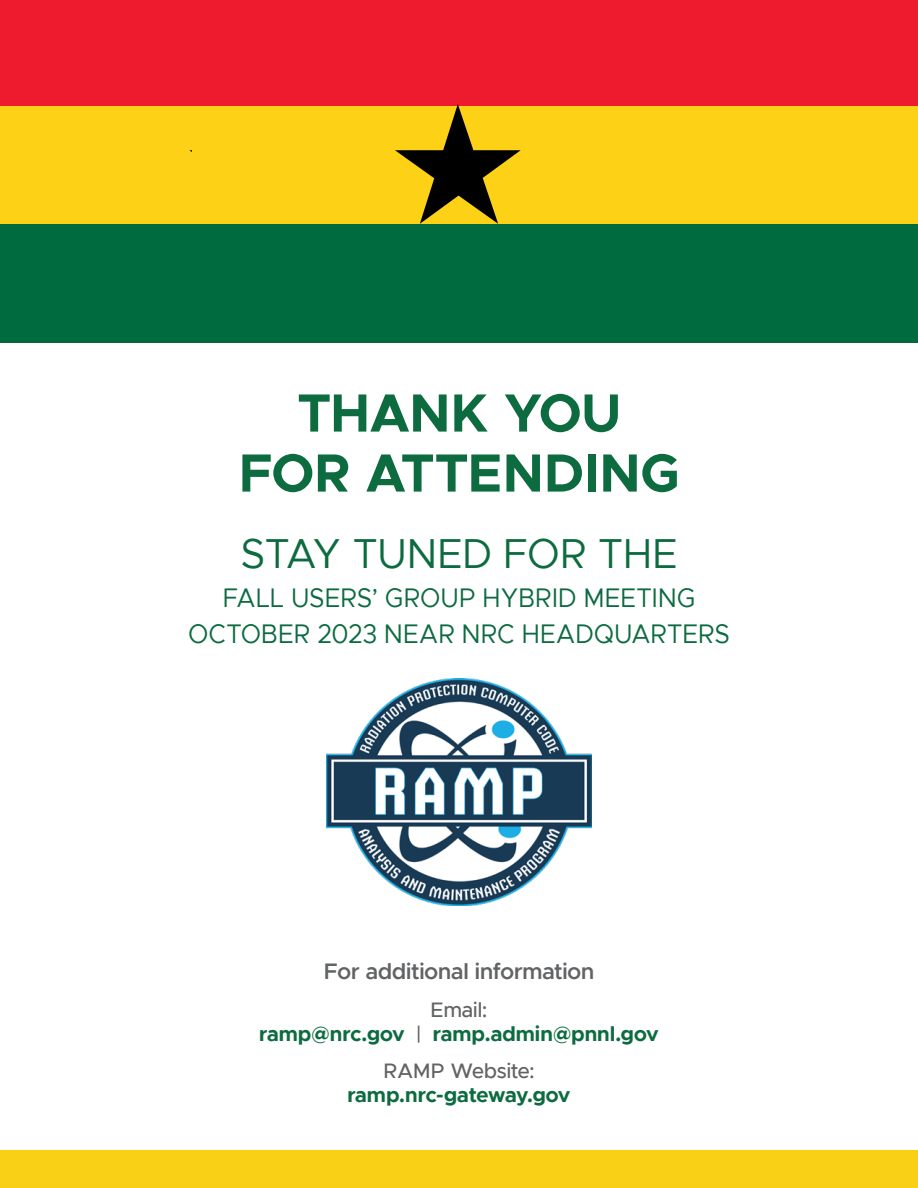
<style>
.page{position:relative;width:918px;height:1188px;background:#fff}
.page>*{position:absolute;margin:0;border:0;box-sizing:border-box;transform-origin:0 0}
.centered_heading{font:700 54px/60px "Metropolis";letter-spacing:-.005em;color:#0d6b40;text-align:center}
.centered_heading-2{font:42px "Metropolis";letter-spacing:-.01em;color:#0d6b40;scale:.96 1}
.centered_heading-3{font:27px/36px "Metropolis";color:#0d6b40;text-align:center;scale:.93 1}
.CONTACT_INFO{font:600 22.5px "Metropolis";color:#616365}
.CONTACT_INFO-2{font:700 21px/24px "Metropolis";color:#0d6b40;text-align:center}
.s1{font-weight:500;color:#616365}
</style>
<div class="page">
<div style="left:0;top:224px;width:520px;height:118px;background:#006b3f"></div>
<div style="left:0;top:105px;width:520px;height:119px;background:#fcd116"></div>
<div style="left:0;top:0;width:520px;height:105px;background:#ed1b2d"></div>
<div style="left:398px;top:224px;width:520px;height:118px;background:#006b3f"></div>
<div style="left:398px;top:105px;width:520px;height:119px;background:#fcd116"></div>
<div style="left:398px;top:0;width:520px;height:105px;background:#ed1b2d"></div>
<div style="left:0;top:1151px;width:918px;height:37px;background:#fad017"></div>
<svg style="left:395px;top:104px;width:126px;height:120px"></svg>
<img style="left:327px;top:679px;width:264px;height:227px">
<p class="centered_heading" style="left:239px;top:383px;width:442px">THANK YOU<br>FOR ATTENDING</p>
<p class="centered_heading-2" style="left:240px;top:528px;width:457px">STAY TUNED FOR THE</p>
<p class="centered_heading-3" style="left:188px;top:580px;width:584px">FALL USERS’ GROUP HYBRID MEETING<br>OCTOBER 2023 NEAR NRC HEADQUARTERS</p>
<p class="CONTACT_INFO" style="left:324px;top:957px;width:272px">For additional information</p>
<p class="CONTACT_INFO-2" style="left:259px;top:997px;width:401px"><span class="s1">Email:<br></span>ramp@nrc.gov <span class="s1">|</span> ramp.admin@pnnl.gov</p>
<p class="CONTACT_INFO-2" style="left:347px;top:1059px;width:225px"><span class="s1">RAMP Website: </span>ramp.nrc-gateway.gov</p>
</div>
